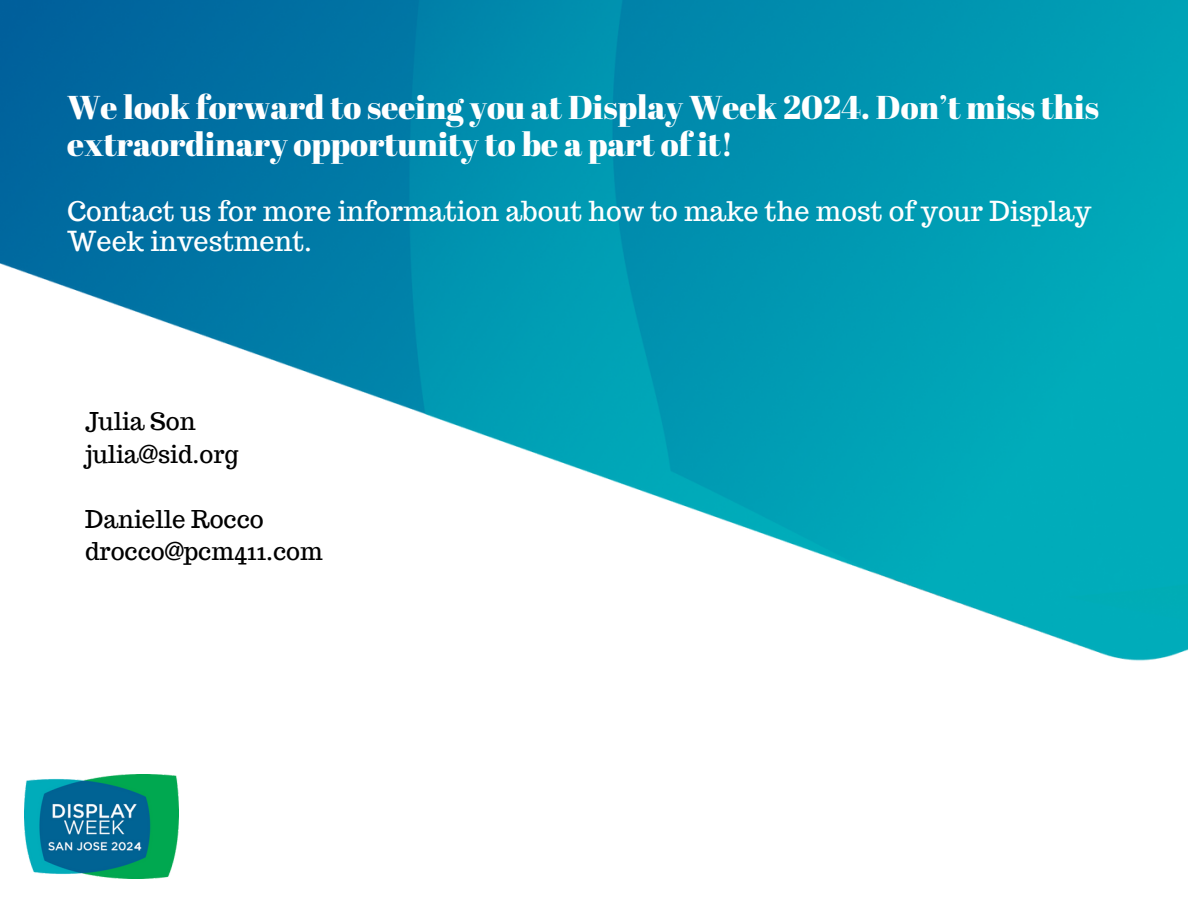
<style>
.page{position:relative;width:1188px;height:918px;background:#fff}
.page>*{position:absolute;margin:0;border:0;box-sizing:border-box;transform-origin:0 0}
.t1{font:33px/37.2px "Abril Fatface";color:#fff}
.t2{font:27px/30.3px "Trocchi";color:#fff}
.t3{font:24px "Trocchi";color:#000}
</style>
<div class="page">
<img style="left:24px;top:774px;width:154px;height:105px">
<img style="left:0;top:0;width:1188px;height:661px">
<p class="t1" style="left:67px;top:87px;width:1033px">We look forward to seeing you at Display Week 2024. Don’t miss this extraordinary opportunity to be a part of it!</p>
<p class="t2" style="left:67px;top:196px;width:1026px">Contact us for more information about how to make the most of your Display<br>Week investment.</p>
<p class="t3" style="left:85px;top:406px;width:112px">Julia Son</p>
<p class="t3" style="left:85px;top:438px;width:155px">julia@sid.org</p>
<p class="t3" style="left:85px;top:503px;width:180px">Danielle Rocco</p>
<p class="t3" style="left:85px;top:536px;width:239px">drocco@pcm411.com</p>
</div>
